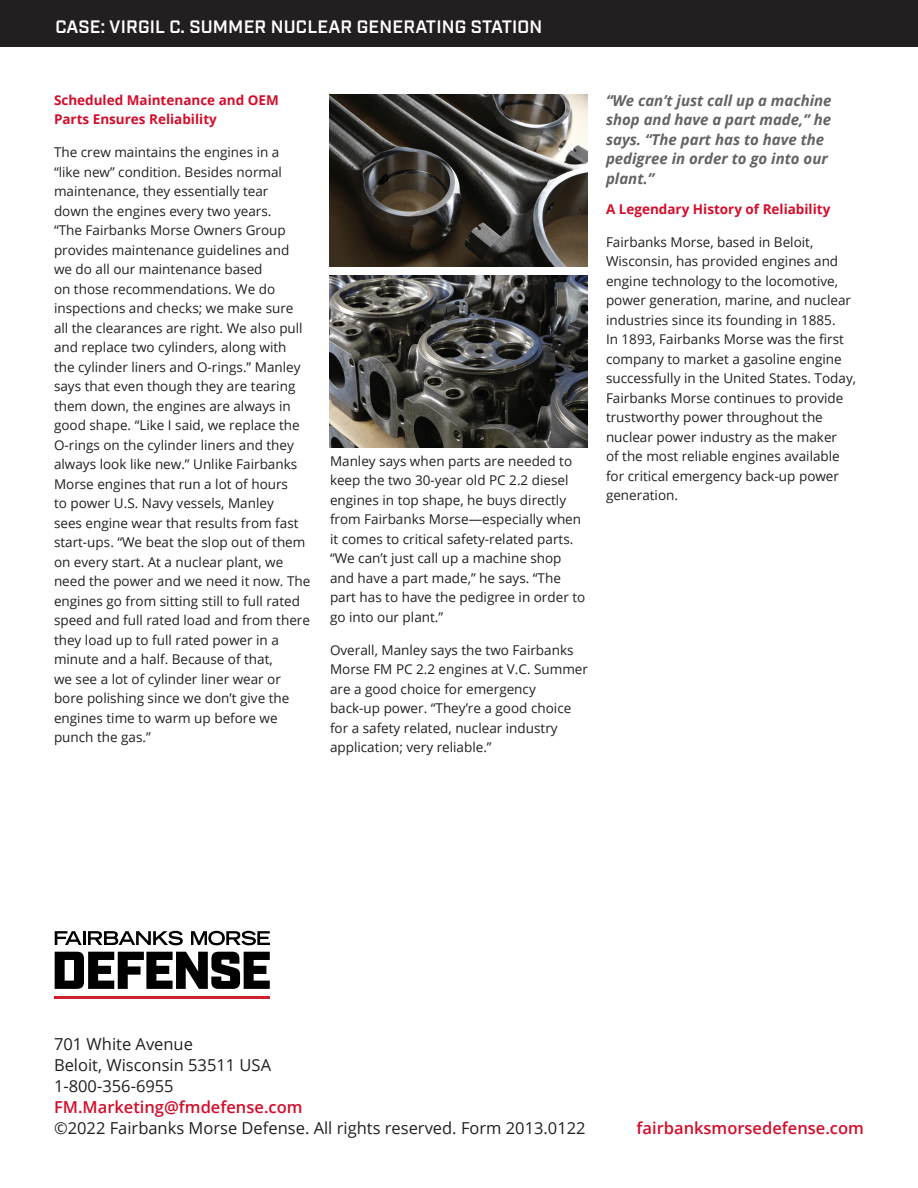
<style>
.page{position:relative;width:918px;height:1188px;background:#fff}
.page>*{position:absolute;margin:0;border:0;box-sizing:border-box;transform-origin:0 0}
.t1{font:600 18px "Industry";letter-spacing:.01em;color:#fff}
.t2{font:16.5px "Open Sans";color:#231f20}
.t3{font:600 16.5px "Open Sans";color:#d30d2b}
.body{font:italic 700 15px/19.5px "Open Sans";color:#636366}
.body-2{font:13.5px/19.5px "Open Sans";color:#231f20}
.head1{font:700 13.5px/19.5px "Open Sans";color:#d30d2b}
.subhead{font:700 13.5px "Open Sans";color:#d30d2b}
</style>
<div class="page">
<img style="left:329px;top:94px;width:259px;height:173px">
<img style="left:329px;top:275px;width:259px;height:173px">
<div style="left:0;top:0;width:918px;height:46px;background:#231f20"></div>
<svg style="left:55px;top:952px;width:215px;height:37px"></svg>
<svg style="left:55px;top:931px;width:128px;height:14px"></svg>
<svg style="left:191px;top:931px;width:79px;height:14px"></svg>
<hr style="left:55px;top:996px;width:215px;height:3px;background:#cf202f">
<p class="t1" style="left:55px;top:16px;width:489px">CASE: VIRGIL C. SUMMER NUCLEAR GENERATING STATION</p>
<p class="head1" style="left:54px;top:90px;width:226px">Scheduled Maintenance and OEM<br>Parts Ensures Reliability</p>
<p class="body-2" style="left:54px;top:142px;width:258px">The crew maintains the engines in a<br>“like new” condition. Besides normal maintenance, they essentially tear<br>down the engines every two years.<br>“The Fairbanks Morse Owners Group provides maintenance guidelines and we do all our maintenance based<br>on those recommendations. We do inspections and checks; we make sure all the clearances are right. We also pull and replace two cylinders, along with the cylinder liners and O-rings.” Manley says that even though they are tearing them down, the engines are always in good shape. “Like I said, we replace the O-rings on the cylinder liners and they always look like new.” Unlike Fairbanks Morse engines that run a lot of hours<br>to power U.S. Navy vessels, Manley<br>sees engine wear that results from fast start-ups. “We beat the slop out of them on every start. At a nuclear plant, we need the power and we need it now. The engines go from sitting still to full rated speed and full rated load and from there they load up to full rated power in a minute and a half. Because of that,<br>we see a lot of cylinder liner wear or bore polishing since we don’t give the engines time to warm up before we punch the gas.”</p>
<p class="body-2" style="left:330px;top:451px;width:257px">Manley says when parts are needed to keep the two 30-year old PC 2.2 diesel engines in top shape, he buys directly from Fairbanks Morse—especially when it comes to critical safety-related parts. “We can’t just call up a machine shop and have a part made,” he says. “The part has to have the pedigree in order to go into our plant.”</p>
<p class="body-2" style="left:330px;top:640px;width:260px">Overall, Manley says the two Fairbanks Morse FM PC 2.2 engines at V.C. Summer are a good choice for emergency back-up power. “They’re a good choice for a safety related, nuclear industry application; very reliable.”</p>
<p class="body" style="left:606px;top:90px;width:227px">“We can’t just call up a machine shop and have a part made,” he says. “The part has to have the pedigree in order to go into our plant.”</p>
<p class="subhead" style="left:606px;top:199px;width:226px">A Legendary History of Reliability</p>
<p class="body-2" style="left:606px;top:232px;width:252px">Fairbanks Morse, based in Beloit, Wisconsin, has provided engines and engine technology to the locomotive, power generation, marine, and nuclear industries since its founding in 1885.<br>In 1893, Fairbanks Morse was the first company to market a gasoline engine successfully in the United States. Today, Fairbanks Morse continues to provide trustworthy power throughout the nuclear power industry as the maker<br>of the most reliable engines available for critical emergency back-up power generation.</p>
<p class="t2" style="left:54px;top:1033px;width:141px">701 White Avenue</p>
<p class="t2" style="left:54px;top:1054px;width:219px">Beloit, Wisconsin 53511 USA</p>
<p class="t2" style="left:54px;top:1075px;width:121px">1-800-356-6955</p>
<p class="t3" style="left:54px;top:1096px;width:250px">FM.Marketing@fmdefense.com</p>
<p class="t2" style="left:54px;top:1117px;width:533px">©2022 Fairbanks Morse Defense. All rights reserved. Form 2013.0122</p>
<p class="t3" style="left:637px;top:1117px;width:229px">fairbanksmorsedefense.com</p>
</div>
